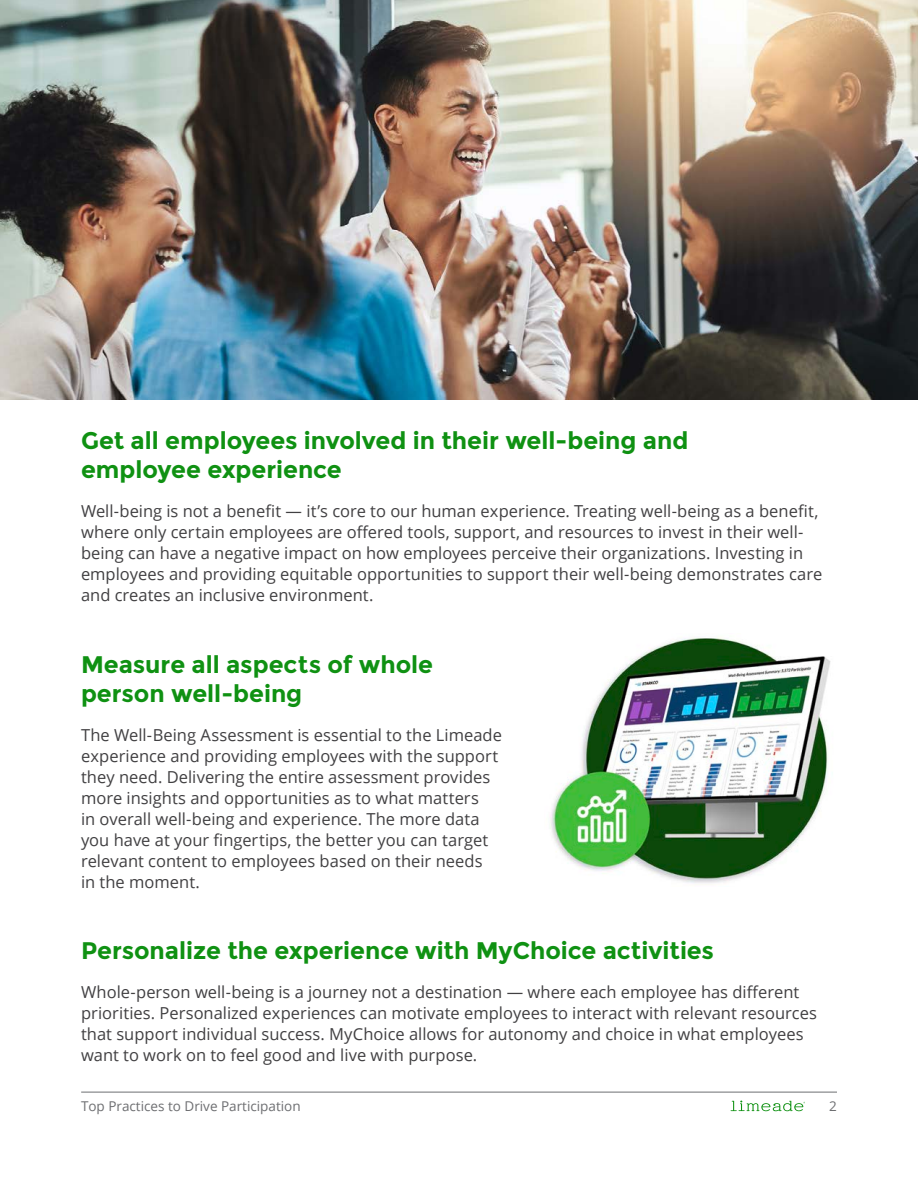
<style>
.page{position:relative;width:918px;height:1188px;background:#fff}
.page>*{position:absolute;margin:0;border:0;box-sizing:border-box;transform-origin:0 0}
.t1{font:700 24px/28.8px "Montserrat";color:#0f9112}
.t2{font:16.5px/21px "Open Sans";color:#414042}
.t3{font:13.5px "Open Sans";color:#6d6e71}
</style>
<div class="page">
<svg style="left:731px;top:1101px;width:74px;height:10px"></svg>
<hr style="left:81px;top:1092px;width:756px;height:1px;background:#6d6e71">
<img style="left:0;top:0;width:918px;height:400px">
<img style="left:550px;top:637px;width:281px;height:246px">
<p class="t1" style="left:81px;top:426px;width:609px">Get all employees involved in their well-being and employee experience</p>
<p class="t2" style="left:81px;top:500px;width:743px">Well-being is not a benefit — it’s core to our human experience. Treating well-being as a benefit, where only certain employees are offered tools, support, and resources to invest in their well&shy;being can have a negative impact on how employees perceive their organizations. Investing in employees and providing equitable opportunities to support their well-being demonstrates care and creates an inclusive environment.</p>
<p class="t1" style="left:81px;top:650px;width:354px">Measure all aspects of whole person well-being</p>
<p class="t2" style="left:81px;top:724px;width:423px">The Well-Being Assessment is essential to the Limeade experience and providing employees with the support they need. Delivering the entire assessment provides more insights and opportunities as to what matters<br>in overall well-being and experience. The more data you have at your fingertips, the better you can target relevant content to employees based on their needs<br>in the moment.</p>
<p class="t1" style="left:81px;top:936px;width:635px">Personalize the experience with MyChoice activities</p>
<p class="t2" style="left:81px;top:981px;width:737px">Whole-person well-being is a journey not a destination — where each employee has different priorities. Personalized experiences can motivate employees to interact with relevant resources that support individual success. MyChoice allows for autonomy and choice in what employees want to work on to feel good and live with purpose.</p>
<p class="t3" style="left:81px;top:1097px;width:221px">Top Practices to Drive Participation</p>
<p class="t3" style="left:829px;top:1097px;width:9px">2</p>
</div>
